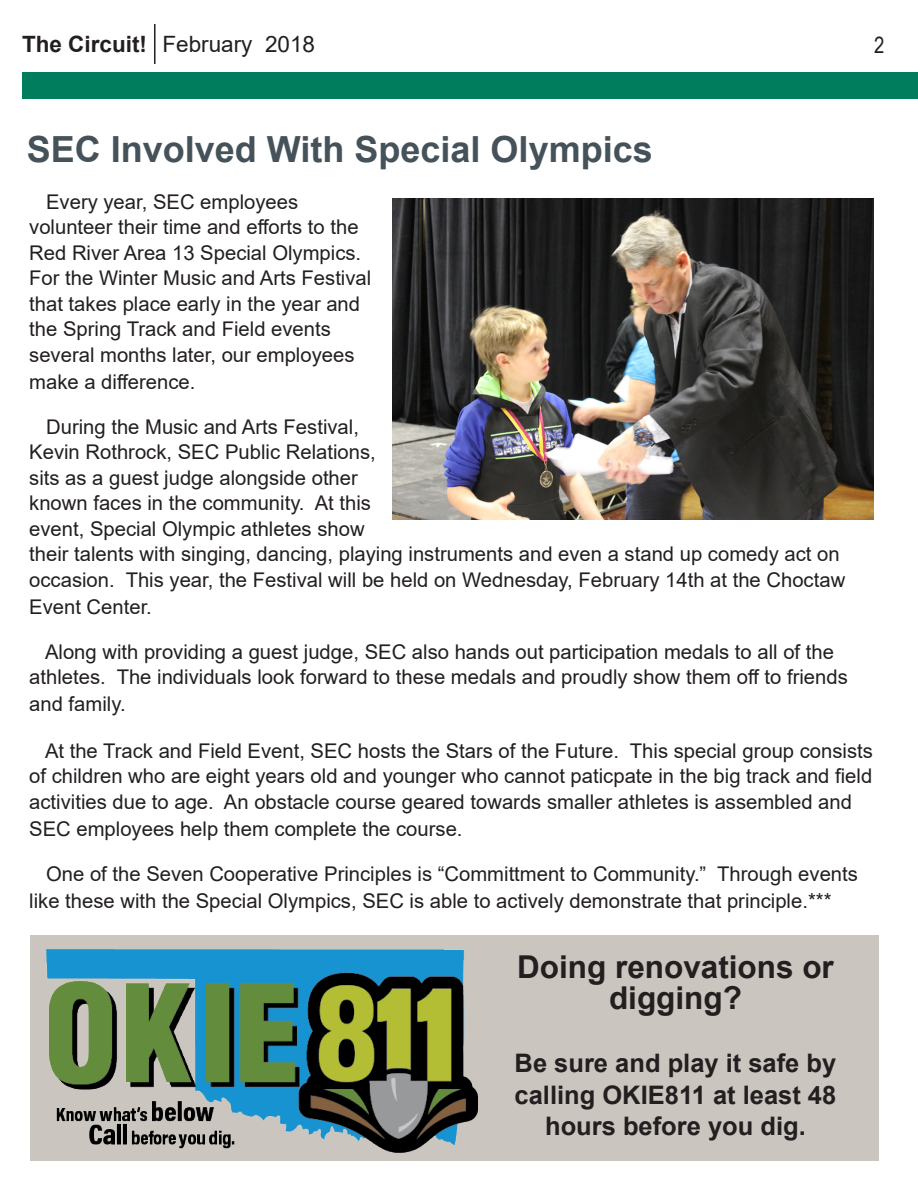
<style>
.page{position:relative;width:918px;height:1188px;background:#fff}
.page>*{position:absolute;margin:0;border:0;box-sizing:border-box;transform-origin:0 0}
.t1{font:700 36px "Arial";color:#455259}
.t2{font:700 31.5px "Arial";color:#231f20}
.t3{font:700 25.5px/31.5px "Arial";color:#231f20;text-align:center}
.t4{font:22.5px "Arial";color:#231f20}
.t5{font:700 22.5px "Arial";color:#231f20}
.t6{font:22.5px "Arial Narrow";color:#231f20}
.t7{font:20.25px/25.7px "Arial";color:#231f20}
</style>
<div class="page">
<div style="left:30px;top:935px;width:848px;height:225px;background:#cac5be"></div>
<div style="left:22px;top:73px;width:896px;height:26px;background:#007d5d"></div>
<hr style="left:154px;top:24px;width:2px;height:40px;background:#231f20">
<img style="left:393px;top:199px;width:480px;height:320px">
<img style="left:47px;top:949px;width:431px;height:203px">
<p class="t5" style="left:22px;top:28px;width:127px">The Circuit!</p>
<p class="t4" style="left:162px;top:28px;width:154px">February 2018</p>
<p class="t6" style="left:874px;top:29px;width:12px">2</p>
<p class="t1" style="left:27px;top:124px;width:627px">SEC Involved With Special Olympics</p>
<p class="t7" style="left:29px;top:189px;width:344px;text-indent:17px">Every year, SEC employees volunteer their time and efforts to the<br>Red River Area 13 Special Olympics.<br>For the Winter Music and Arts Festival that takes place early in the year and the Spring Track and Field events several months later, our employees make a difference.</p>
<p class="t7" style="left:29px;top:414px;width:818px;text-indent:17px">During the Music and Arts Festival,<br>Kevin Rothrock, SEC Public Relations,<br>sits as a guest judge alongside other<br>known faces in the community. At this<br>event, Special Olympic athletes show<br>their talents with singing, dancing, playing instruments and even a stand up comedy act on occasion. This year, the Festival will be held on Wednesday, February 14th at the Choctaw Event Center.</p>
<p class="t7" style="left:29px;top:638px;width:820px;line-height:26.2px;text-indent:16px">Along with providing a guest judge, SEC also hands out participation medals to all of the athletes. The individuals look forward to these medals and proudly show them off to friends and family.</p>
<p class="t7" style="left:29px;top:738px;width:845px;text-indent:16px">At the Track and Field Event, SEC hosts the Stars of the Future. This special group consists of children who are eight years old and younger who cannot paticpate in the big track and field activities due to age. An obstacle course geared towards smaller athletes is assembled and SEC employees help them complete the course.</p>
<p class="t7" style="left:29px;top:860px;width:830px;line-height:27px;text-indent:17px">One of the Seven Cooperative Principles is “Committment to Community.” Through events like these with the Special Olympics, SEC is able to actively demonstrate that principle.***</p>
<p class="t2" style="left:517px;top:944px;width:318px">Doing renovations or</p>
<p class="t2" style="left:609px;top:976px;width:134px">digging?</p>
<p class="t3" style="left:515px;top:1048px;width:323px">Be sure and play it safe by</p>
<p class="t3" style="left:515px;top:1079px;width:323px">calling OKIE811 at least 48 hours before you dig.</p>
</div>
